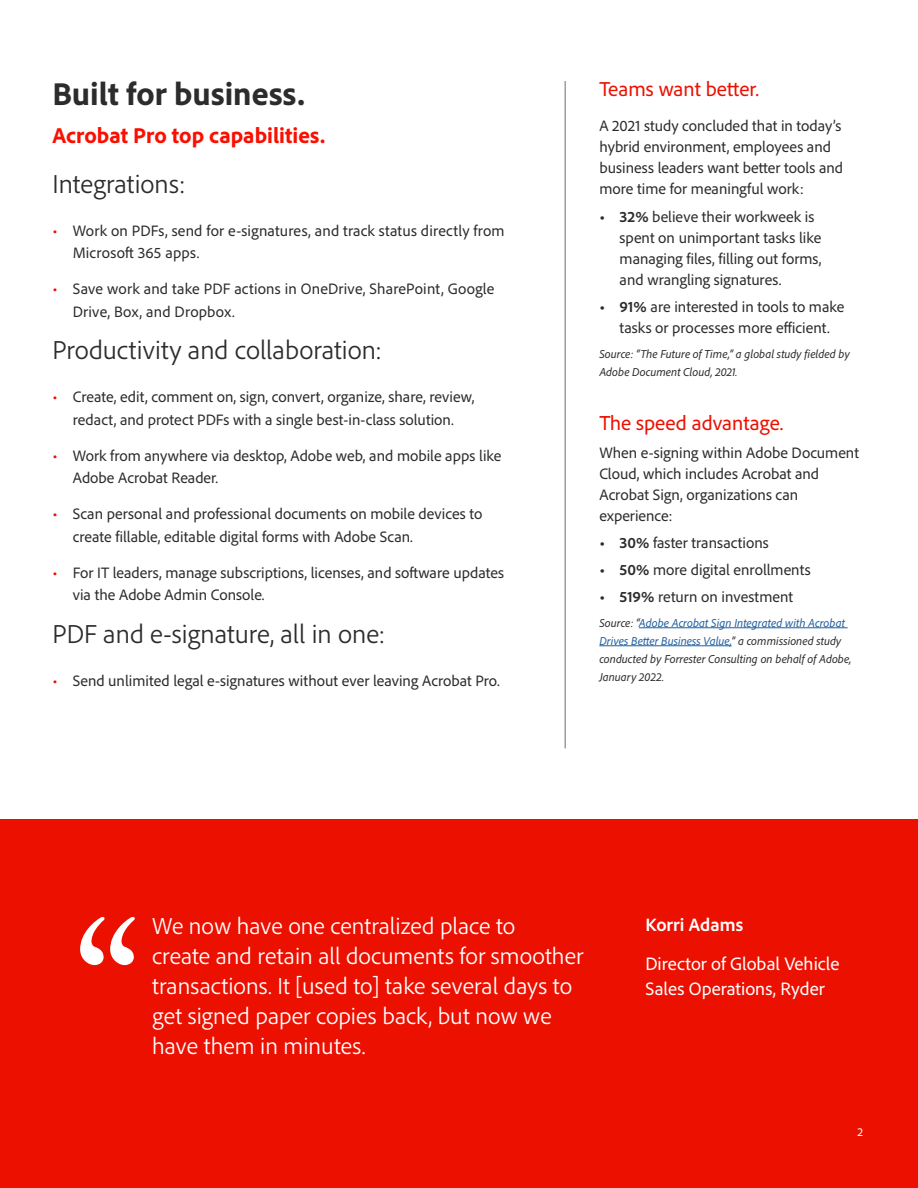
<style>
.page{position:relative;width:918px;height:1188px;background:#fff}
.page>*{position:absolute;margin:0;border:0;box-sizing:border-box;transform-origin:0 0}
.t1{font:800 33px "Adobe Clean";color:#2c2c2c}
.t2{font:300 27px "Adobe Clean";color:#2c2c2c}
.t3{font:300 24px/30px "Adobe Clean";color:#fff}
.t4{font:800 22.5px "Adobe Clean";color:#fa0f00}
.t5{font:21px "Adobe Clean";color:#eb1000}
.t6{font:18.75px/25.5px "Adobe Clean";color:#fff}
.t7{font:700 18.75px "Adobe Clean";color:#fff}
.t8{font:15.75px/21px "Adobe Clean";color:#2c2c2c}
.t9{font:italic 12px/18px "Adobe Clean";letter-spacing:.005em;color:#2c2c2c}
.t10{font:12px "Adobe Clean";color:#fff}
.s1{font-size:16.5px;color:#eb1000}
.s2{font-weight:700}
.s3{color:#215e9e}
</style>
<div class="page">
<div style="left:0;top:820px;width:918px;height:368px;background:#eb1000"></div>
<hr style="left:639px;top:627px;width:209px;height:1px;background:#215e9e">
<hr style="left:599px;top:645px;width:133px;height:1px;background:#215e9e">
<hr style="left:565px;top:81px;width:1px;height:667px;background:#6e6e6e">
<svg style="left:80px;top:917px;width:55px;height:48px"></svg>
<h1 class="t1" style="left:52px;top:72px;width:254px">Built for business.</h1>
<h3 class="t4" style="left:52px;top:121px;width:274px">Acrobat Pro top capabilities.</h3>
<h2 class="t2" style="left:52px;top:167px;width:134px">Integrations:</h2>
<p class="t8" style="left:73px;top:219px;width:434px;line-height:22.5px;text-indent:-20px"><span class="s1">•</span> Work on PDFs, send for e-signatures, and track status directly from<br>Microsoft 365 apps.</p>
<p class="t8" style="left:73px;top:277px;width:423px;line-height:22.5px;text-indent:-20px"><span class="s1">•</span> Save work and take PDF actions in OneDrive, SharePoint, Google<br>Drive, Box, and Dropbox.</p>
<h2 class="t2" style="left:52px;top:333px;width:331px">Productivity and collaboration:</h2>
<p class="t8" style="left:52px;top:385px;width:423px;line-height:22.5px;text-align:center"><span class="s1">•</span> Create, edit, comment on, sign, convert, organize, share, review, redact, and protect PDFs with a single best-in-class solution.</p>
<p class="t8" style="left:73px;top:444px;width:430px;line-height:22.5px;text-indent:-20px"><span class="s1">•</span> Work from anywhere via desktop, Adobe web, and mobile apps like<br>Adobe Acrobat Reader.</p>
<p class="t8" style="left:73px;top:502px;width:411px;line-height:22.5px;text-indent:-20px"><span class="s1">•</span> Scan personal and professional documents on mobile devices to create fillable, editable digital forms with Adobe Scan.</p>
<p class="t8" style="left:73px;top:561px;width:433px;line-height:22.5px;text-indent:-20px"><span class="s1">•</span> For IT leaders, manage subscriptions, licenses, and software updates via the Adobe Admin Console.</p>
<h2 class="t2" style="left:52px;top:617px;width:334px">PDF and e-signature, all in one:</h2>
<p class="t8" style="left:52px;top:669px;width:449px"><span class="s1">•</span> Send unlimited legal e-signatures without ever leaving Acrobat Pro.</p>
<h3 class="t5" style="left:599px;top:76px;width:161px">Teams want better.</h3>
<p class="t8" style="left:599px;top:115px;width:245px">A 2021 study concluded that in today’s hybrid environment, employees and business leaders want better tools and more time for meaningful work:</p>
<p class="t8" style="left:620px;top:205px;width:203px;text-indent:-20px"><span class="s2">• 32%</span> believe their workweek is spent on unimportant tasks like managing files, filling out forms, and wrangling signatures.</p>
<p class="t8" style="left:599px;top:296px;width:247px;text-align:center"><span class="s2">• 91%</span> are interested in tools to make tasks or processes more efficient.</p>
<p class="t9" style="left:599px;top:345px;width:252px">Source: “The Future of Time,” a global study fielded by<br>Adobe Document Cloud, 2021.</p>
<h3 class="t5" style="left:599px;top:410px;width:185px">The speed advantage.</h3>
<p class="t8" style="left:599px;top:442px;width:261px">When e-signing within Adobe Document<br>Cloud, which includes Acrobat and<br>Acrobat Sign, organizations can experience:</p>
<p class="t8" style="left:599px;top:532px;width:171px"><span class="s2">• 30%</span> faster transactions</p>
<p class="t8" style="left:599px;top:559px;width:213px"><span class="s2">• 50%</span> more digital enrollments</p>
<p class="t8" style="left:599px;top:586px;width:195px"><span class="s2">• 519%</span> return on investment</p>
<p class="t9" style="left:599px;top:613px;width:254px">Source: “<span class="s3">Adobe Acrobat Sign Integrated with Acrobat Drives Better Business Value,</span>” a commissioned study conducted by Forrester Consulting on behalf of Adobe, January 2022.</p>
<h3 class="t3" style="left:152px;top:911px;width:433px">We now have one centralized place to<br>create and retain all documents for smoother transactions. It [used to] take several days to get signed paper copies back, but now we have them in minutes.</h3>
<p class="t7" style="left:645px;top:912px;width:99px">Korri Adams</p>
<p class="t6" style="left:645px;top:950px;width:195px">Director of Global Vehicle<br>Sales Operations, Ryder</p>
<p class="t10" style="left:858px;top:1124px;width:7px">2</p>
</div>
